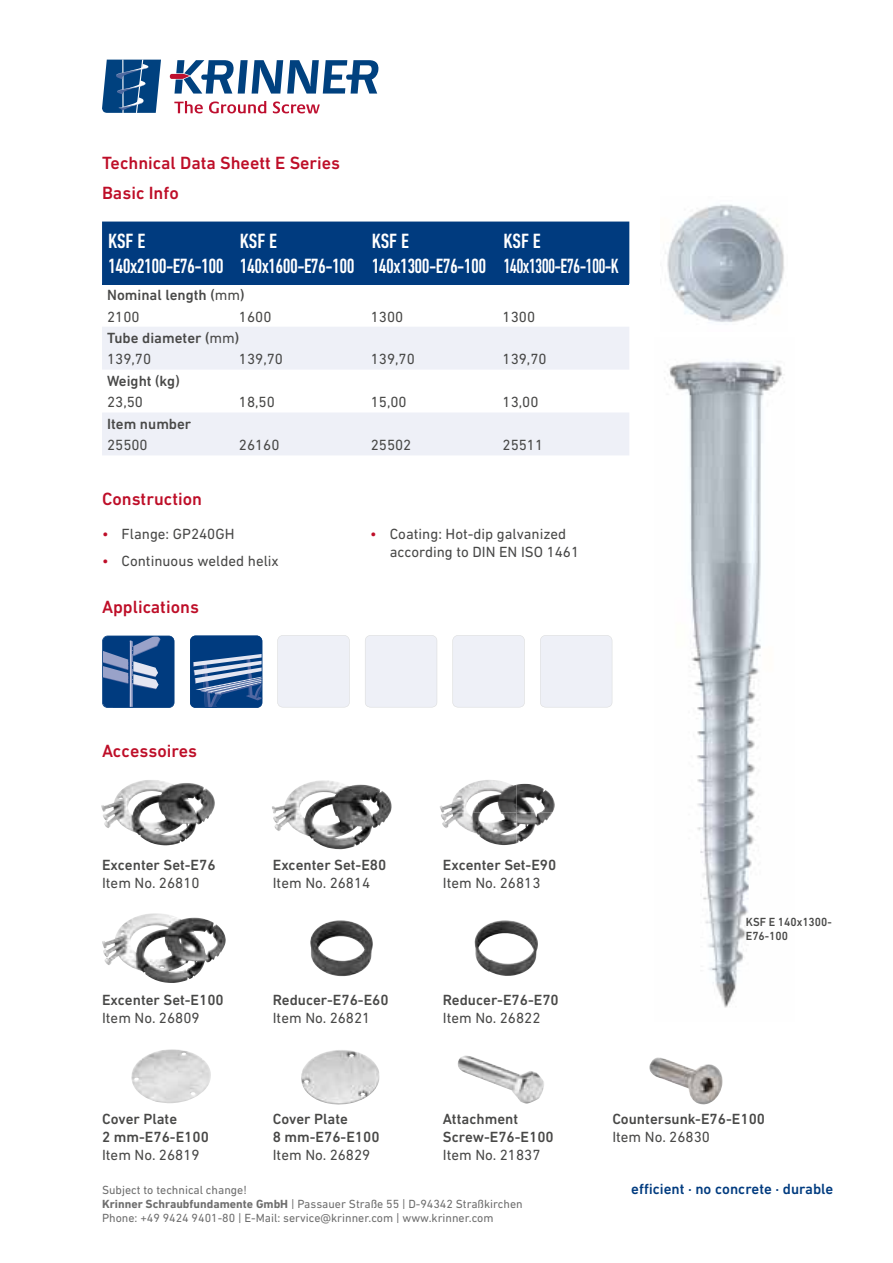
<style>
.page{position:relative;width:893px;height:1263px;background:#fff}
.page>*{position:absolute;margin:0;border:0;box-sizing:border-box;transform-origin:0 0}
.t1{font:500 condensed 21px/25.2px "DIN Next LT Pro";letter-spacing:-.03em;color:#fff}
.t2{font:500 18px "DIN Next LT Pro";color:#be0e28}
.t3{font:15px/18px "DIN Next LT Pro";color:#484847}
.t4{font:500 15px/18px "DIN Next LT Pro";color:#484847}
.t5{font:500 15px "DIN Next LT Pro";color:#003b7f}
.t6{font:12px/14.4px "DIN Next LT Pro";color:#6e6e6e}
.t7{font:500 12px/14.4px "DIN Next LT Pro";color:#484847;scale:.95 1}
.s1{font-weight:400}
.s2{color:#be0e28}
.s3{font-weight:700}
</style>
<div class="page">
<svg style="left:170px;top:60px;width:208px;height:34px"></svg>
<svg style="left:102px;top:60px;width:59px;height:53px"></svg>
<svg style="left:174px;top:101px;width:29px;height:12px"></svg>
<svg style="left:209px;top:101px;width:57px;height:12px"></svg>
<svg style="left:273px;top:101px;width:47px;height:12px"></svg>
<img style="left:669px;top:361px;width:116px;height:647px">
<img style="left:665px;top:204px;width:120px;height:118px">
<div style="left:102px;top:222px;width:527px;height:61px;background:#003b7f"></div>
<svg style="left:102px;top:327px;width:527px;height:128px;fill:#eef0f7"></svg>
<hr style="left:102px;top:283px;width:132px;height:1px;background:#003b7f">
<hr style="left:234px;top:283px;width:132px;height:1px;background:#003b7f">
<hr style="left:366px;top:283px;width:131px;height:1px;background:#003b7f">
<hr style="left:497px;top:283px;width:132px;height:1px;background:#003b7f">
<div style="left:452px;top:635px;width:73px;height:72px;background:#eef0f7"></div>
<div style="left:365px;top:635px;width:72px;height:72px;background:#eef0f7"></div>
<div style="left:277px;top:635px;width:73px;height:72px;background:#eef0f7"></div>
<div style="left:540px;top:635px;width:72px;height:72px;background:#eef0f7"></div>
<svg style="left:102px;top:636px;width:72px;height:72px"></svg>
<svg style="left:190px;top:636px;width:72px;height:72px"></svg>
<img style="left:101px;top:780px;width:47px;height:41px">
<img style="left:272px;top:780px;width:50px;height:34px">
<img style="left:440px;top:782px;width:35px;height:30px">
<img style="left:478px;top:780px;width:39px;height:65px">
<img style="left:516px;top:784px;width:39px;height:28px">
<img style="left:441px;top:812px;width:31px;height:9px">
<img style="left:516px;top:812px;width:37px;height:31px">
<img style="left:102px;top:914px;width:48px;height:43px">
<img style="left:310px;top:920px;width:63px;height:56px">
<img style="left:474px;top:920px;width:64px;height:56px">
<img style="left:131px;top:1049px;width:80px;height:54px">
<img style="left:301px;top:1050px;width:79px;height:55px">
<img style="left:457px;top:1055px;width:87px;height:49px">
<img style="left:649px;top:1057px;width:74px;height:48px">
<p class="t2" style="left:102px;top:152px;width:240px">Technical Data Sheett E Series</p>
<p class="t2" style="left:102px;top:182px;width:78px">Basic Info</p>
<h1 class="t1" style="left:108px;top:228px;width:117px">KSF E<br>140x2100-E76-100</h1>
<h1 class="t1" style="left:240px;top:228px;width:116px">KSF E<br>140x1600-E76-100</h1>
<h1 class="t1" style="left:372px;top:228px;width:116px">KSF E<br>140x1300-E76-100</h1>
<h1 class="t1" style="left:503px;top:228px;width:117px">KSF E<br>140x1300-E76-100-K</h1>
<p class="t4" style="left:107px;top:284px;width:139px;line-height:21.5px">Nominal length (<span class="s1">mm</span>)<br><span class="s1">2100</span></p>
<p class="t3" style="left:239px;top:307px;width:34px">1600</p>
<p class="t3" style="left:371px;top:307px;width:34px">1300</p>
<p class="t3" style="left:503px;top:307px;width:34px">1300</p>
<p class="t4" style="left:107px;top:327px;width:134px;line-height:21.5px">Tube diameter (<span class="s1">mm</span>)<br><span class="s1">139,70</span></p>
<p class="t3" style="left:239px;top:350px;width:46px">139,70</p>
<p class="t3" style="left:371px;top:350px;width:46px">139,70</p>
<p class="t3" style="left:503px;top:350px;width:46px">139,70</p>
<p class="t4" style="left:107px;top:372px;width:74px">Weight (kg)</p>
<p class="t3" style="left:107px;top:393px;width:37px">23,50</p>
<p class="t3" style="left:239px;top:393px;width:37px">18,50</p>
<p class="t3" style="left:371px;top:393px;width:37px">15,00</p>
<p class="t3" style="left:503px;top:393px;width:37px">13,00</p>
<p class="t4" style="left:107px;top:415px;width:86px">Item number</p>
<p class="t3" style="left:107px;top:436px;width:42px">25500</p>
<p class="t3" style="left:239px;top:436px;width:42px">26160</p>
<p class="t3" style="left:371px;top:436px;width:42px">25502</p>
<p class="t3" style="left:503px;top:436px;width:42px">25511</p>
<p class="t2" style="left:102px;top:488px;width:102px">Construction</p>
<p class="t3" style="left:102px;top:524px;width:134px"><span class="s2">•</span> Flange: GP240GH</p>
<p class="t3" style="left:102px;top:551px;width:178px"><span class="s2">•</span> Continuous welded helix</p>
<p class="t2" style="left:102px;top:596px;width:98px">Applications</p>
<p class="t2" style="left:102px;top:740px;width:97px">Accessoires</p>
<p class="t3" style="left:390px;top:524px;width:191px;text-indent:-20px"><span class="s2">•</span> Coating: Hot-dip galvanized according to DIN EN ISO 1461</p>
<p class="t4" style="left:102px;top:855px;width:115px">Excenter Set-E76</p>
<p class="t3" style="left:102px;top:873px;width:99px">Item No. 26810</p>
<p class="t4" style="left:273px;top:855px;width:115px">Excenter Set-E80</p>
<p class="t3" style="left:273px;top:873px;width:99px">Item No. 26814</p>
<p class="t4" style="left:443px;top:855px;width:115px">Excenter Set-E90</p>
<p class="t3" style="left:443px;top:873px;width:99px">Item No. 26813</p>
<p class="t7" style="left:746px;top:914px;width:92px">KSF E 140x1300-<br>E76-100</p>
<p class="t4" style="left:102px;top:991px;width:123px">Excenter Set-E100</p>
<p class="t3" style="left:102px;top:1009px;width:99px">Item No. 26809</p>
<p class="t4" style="left:273px;top:991px;width:117px">Reducer-E76-E60</p>
<p class="t3" style="left:273px;top:1009px;width:99px">Item No. 26821</p>
<p class="t4" style="left:443px;top:991px;width:117px">Reducer-E76-E70</p>
<p class="t3" style="left:443px;top:1009px;width:99px">Item No. 26822</p>
<p class="t4" style="left:102px;top:1110px;width:108px">Cover Plate<br>2 mm-E76-E100</p>
<p class="t3" style="left:102px;top:1145px;width:99px">Item No. 26819</p>
<p class="t4" style="left:273px;top:1110px;width:108px">Cover Plate<br>8 mm-E76-E100</p>
<p class="t3" style="left:273px;top:1145px;width:99px">Item No. 26829</p>
<p class="t4" style="left:443px;top:1110px;width:112px">Attachment<br>Screw-E76-E100</p>
<p class="t3" style="left:443px;top:1145px;width:99px">Item No. 21837</p>
<p class="t4" style="left:612px;top:1110px;width:154px">Countersunk-E76-E100</p>
<p class="t3" style="left:612px;top:1127px;width:99px">Item No. 26830</p>
<p class="t6" style="left:102px;top:1182px;width:146px">Subject to technical change!</p>
<p class="t5" style="left:631px;top:1180px;width:204px">efficient · no concrete · durable</p>
<p class="t6" style="left:102px;top:1196px;width:422px"><span class="s3">Krinner Schraubfundamente GmbH</span> | Passauer Straße 55 | D-94342 Straßkirchen<br>Phone: +49 9424 9401-80 | E-Mail: service@krinner.com | www.krinner.com</p>
</div>
